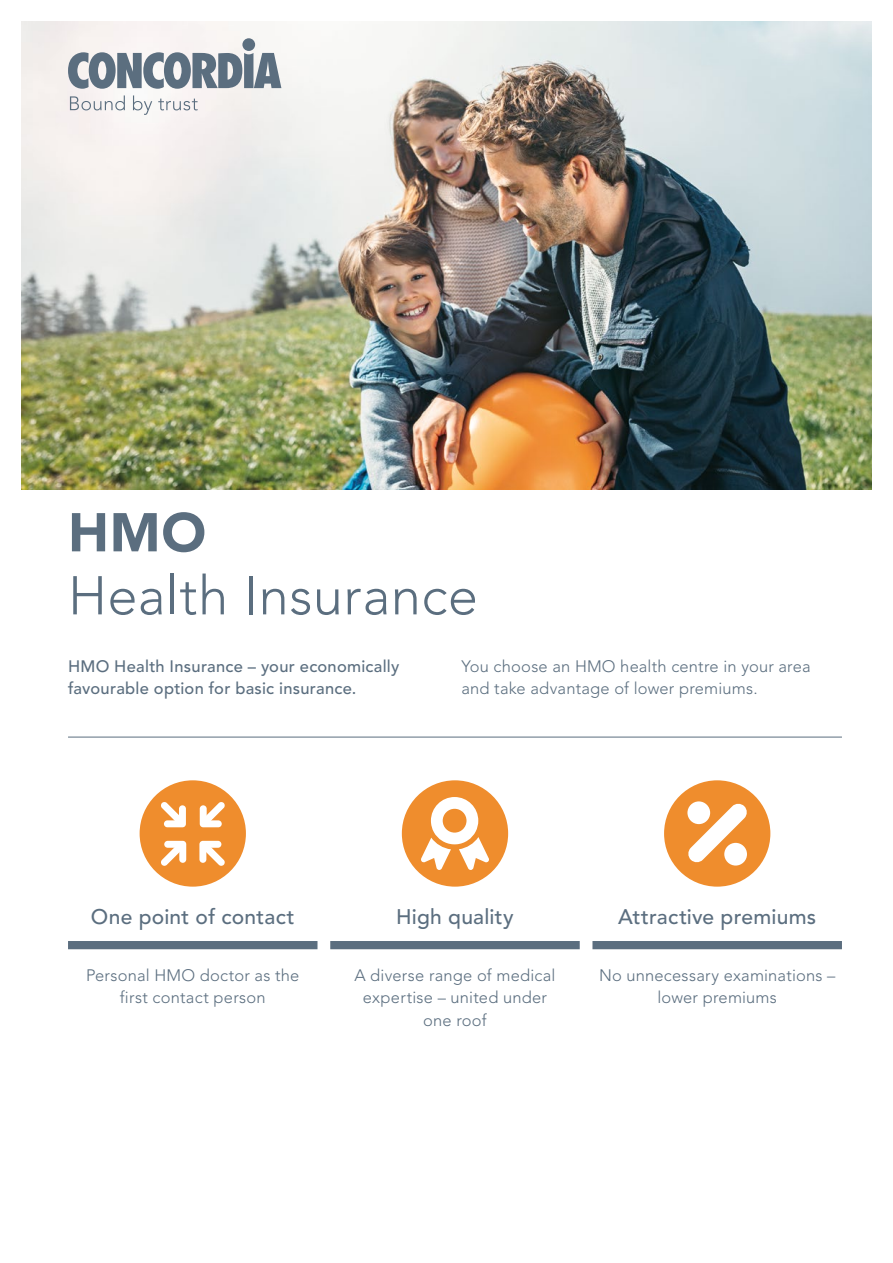
<style>
.page{position:relative;width:893px;height:1263px;background:#fff}
.page>*{position:absolute;margin:0;border:0;box-sizing:border-box;transform-origin:0 0}
.t1{font:300 54px "Avenir";letter-spacing:.01em;color:#5b6e7f}
.t2{font:900 54px "Avenir";color:#5b6e7f}
.t3{font:500 21px "Avenir";letter-spacing:.01em;color:#5b6e7f}
.t4{font:300 16.5px/22.5px "Avenir";letter-spacing:.015em;color:#5b6e7f;text-align:center}
.t5{font:500 16.5px/22.5px "Avenir";letter-spacing:.015em;color:#5b6e7f}
</style>
<div class="page">
<img style="left:21px;top:21px;width:851px;height:468px">
<hr style="left:68px;top:737px;width:774px;height:1px;background:#5b6e7f">
<svg style="left:68px;top:52px;width:213px;height:37px"></svg>
<div style="left:242px;top:38px;width:13px;height:13px;background:#5b6e7f;border-radius:50%"></div>
<svg style="left:70px;top:95px;width:55px;height:15px"></svg>
<svg style="left:133px;top:95px;width:19px;height:20px"></svg>
<svg style="left:158px;top:99px;width:40px;height:11px"></svg>
<div style="left:68px;top:941px;width:249px;height:8px;background:#5b6e7f"></div>
<div style="left:330px;top:941px;width:250px;height:8px;background:#5b6e7f"></div>
<div style="left:592px;top:941px;width:250px;height:8px;background:#5b6e7f"></div>
<div style="left:140px;top:780px;width:106px;height:107px;background:#ef8d2d;border-radius:50%"></div>
<div style="left:402px;top:780px;width:106px;height:107px;background:#ef8d2d;border-radius:50%"></div>
<div style="left:664px;top:780px;width:106px;height:107px;background:#ef8d2d;border-radius:50%"></div>
<svg style="left:161px;top:841px;width:25px;height:25px"></svg>
<svg style="left:200px;top:802px;width:25px;height:25px"></svg>
<svg style="left:161px;top:802px;width:25px;height:25px"></svg>
<svg style="left:199px;top:841px;width:26px;height:25px"></svg>
<svg style="left:688px;top:803px;width:59px;height:60px"></svg>
<div style="left:687px;top:801px;width:23px;height:23px;background:#fff;border-radius:11px"></div>
<div style="left:724px;top:843px;width:23px;height:22px;background:#fff;border-radius:11px"></div>
<svg style="left:421px;top:797px;width:68px;height:73px"></svg>
<h1 class="t2" style="left:68px;top:500px;width:140px">HMO</h1>
<h1 class="t1" style="left:68px;top:564px;width:411px">Health Insurance</h1>
<p class="t5" style="left:68px;top:655px;width:333px">HMO Health Insurance – your economically favourable option for basic insurance.</p>
<p class="t4" style="left:461px;top:655px;width:351px;text-align:left">You choose an HMO health centre in your area and take advantage of lower premiums.</p>
<p class="t3" style="left:91px;top:904px;width:205px">One point of contact</p>
<p class="t4" style="left:86px;top:963px;width:215px">Personal HMO doctor as the first contact person</p>
<p class="t3" style="left:396px;top:904px;width:119px">High quality</p>
<p class="t4" style="left:354px;top:963px;width:203px">A diverse range of medical expertise – united under one roof</p>
<p class="t3" style="left:618px;top:904px;width:200px">Attractive premiums</p>
<p class="t4" style="left:599px;top:963px;width:238px">No unnecessary examinations – lower premiums</p>
</div>
